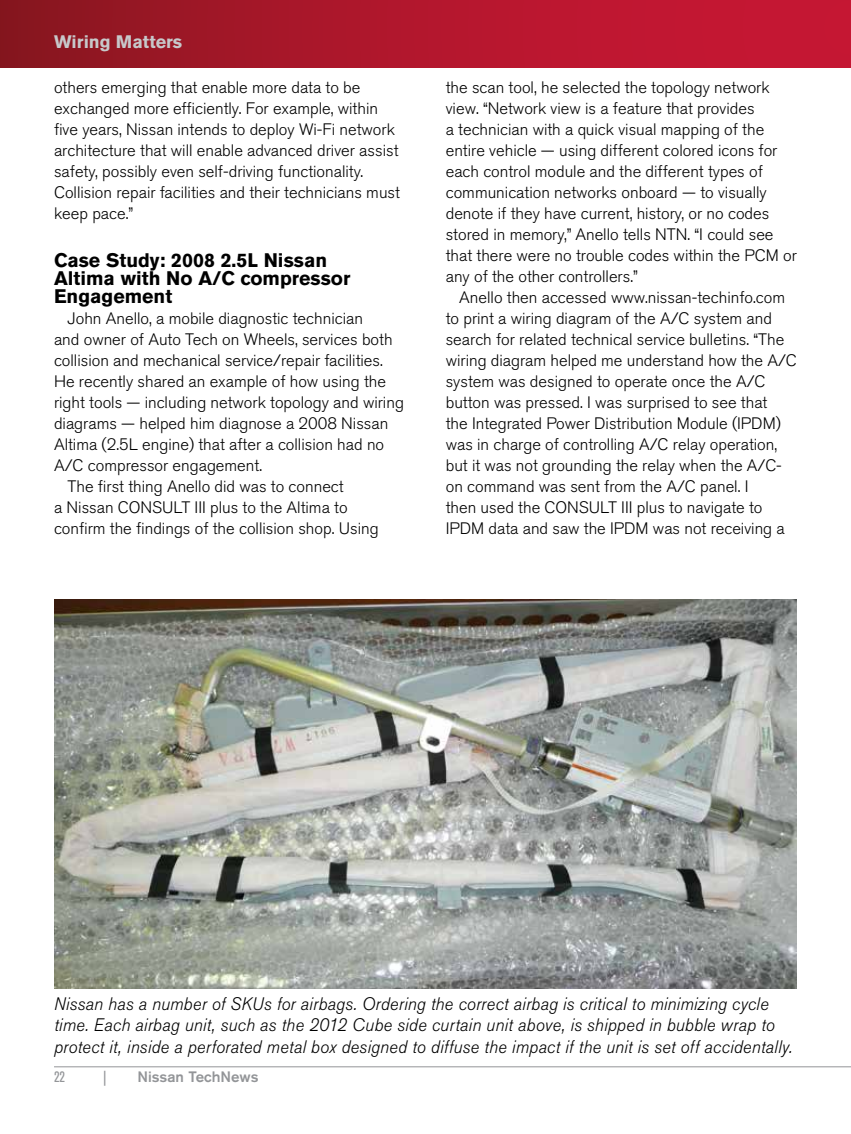
<style>
.page{position:relative;width:851px;height:1134px;background:#fff}
.page>*{position:absolute;margin:0;border:0;box-sizing:border-box;transform-origin:0 0}
.Chapter_Title{font:700 19.5px/18px "Nissan AG";color:#000}
.t1{font:italic 300 18px/21.6px "Nissan AG";letter-spacing:.015em;color:#000;scale:.95 1}
.t2{font:700 18px "Nissan AG";color:#c7c8ca}
.Content{font:300 16.5px/21px "Nissan AG";color:#000}
.t3{font:500 15px "Nissan AG";color:#939598}
.t4{font:condensed 15px "Nissan AG";color:#939598}
</style>
<div class="page">
<div style="left:0;top:0;width:850px;height:68px;background:linear-gradient(to right,#8d1621,#cf1736)"></div>
<hr style="left:54px;top:1066px;width:796px;height:1px;background:#939598">
<img style="left:54px;top:600px;width:742px;height:389px">
<p class="t2" style="left:54px;top:31px;width:130px">Wiring Matters</p>
<p class="Content" style="left:54px;top:77px;width:347px">others emerging that enable more data to be exchanged more efficiently. For example, within five years, Nissan intends to deploy Wi-Fi network architecture that will enable advanced driver assist safety, possibly even self-driving functionality.<br>Collision repair facilities and their technicians must keep pace.”</p>
<p class="Chapter_Title" style="left:54px;top:251px;width:298px">Case Study: 2008 2.5L Nissan<br>Altima with No A/C compressor<br>Engagement</p>
<p class="Content" style="left:54px;top:308px;width:351px;text-indent:14px">John Anello, a mobile diagnostic technician<br>and owner of Auto Tech on Wheels, services both collision and mechanical service/repair facilities.<br>He recently shared an example of how using the right tools — including network topology and wiring diagrams — helped him diagnose a 2008 Nissan Altima (2.5L engine) that after a collision had no A/C compressor engagement.</p>
<p class="Content" style="left:54px;top:476px;width:326px;text-indent:14px">The first thing Anello did was to connect<br>a Nissan CONSULT III plus to the Altima to confirm the findings of the collision shop. Using</p>
<p class="Content" style="left:446px;top:77px;width:352px">the scan tool, he selected the topology network view. “Network view is a feature that provides<br>a technician with a quick visual mapping of the entire vehicle — using different colored icons for each control module and the different types of communication networks onboard — to visually denote if they have current, history, or no codes stored in memory,” Anello tells NTN. “I could see that there were no trouble codes within the PCM or any of the other controllers.”</p>
<p class="Content" style="left:446px;top:287px;width:353px;text-indent:14px">Anello then accessed www.nissan-techinfo.com to print a wiring diagram of the A/C system and search for related technical service bulletins. “The wiring diagram helped me understand how the A/C system was designed to operate once the A/C button was pressed. I was surprised to see that<br>the Integrated Power Distribution Module (IPDM) was in charge of controlling A/C relay operation, but it was not grounding the relay when the A/C&shy;on command was sent from the A/C panel. I<br>then used the CONSULT III plus to navigate to IPDM data and saw the IPDM was not receiving a</p>
<p class="t1" style="left:54px;top:993px;width:778px">Nissan has a number of SKUs for airbags. Ordering the correct airbag is critical to minimizing cycle time. Each airbag unit, such as the 2012 Cube side curtain unit above, is shipped in bubble wrap to protect it, inside a perforated metal box designed to diffuse the impact if the unit is set off accidentally.</p>
<p class="t4" style="left:54px;top:1069px;width:13px">22</p>
<p class="t4" style="left:103px;top:1069px;width:5px">|</p>
<p class="t3" style="left:137px;top:1068px;width:123px">Nissan TechNews</p>
</div>
